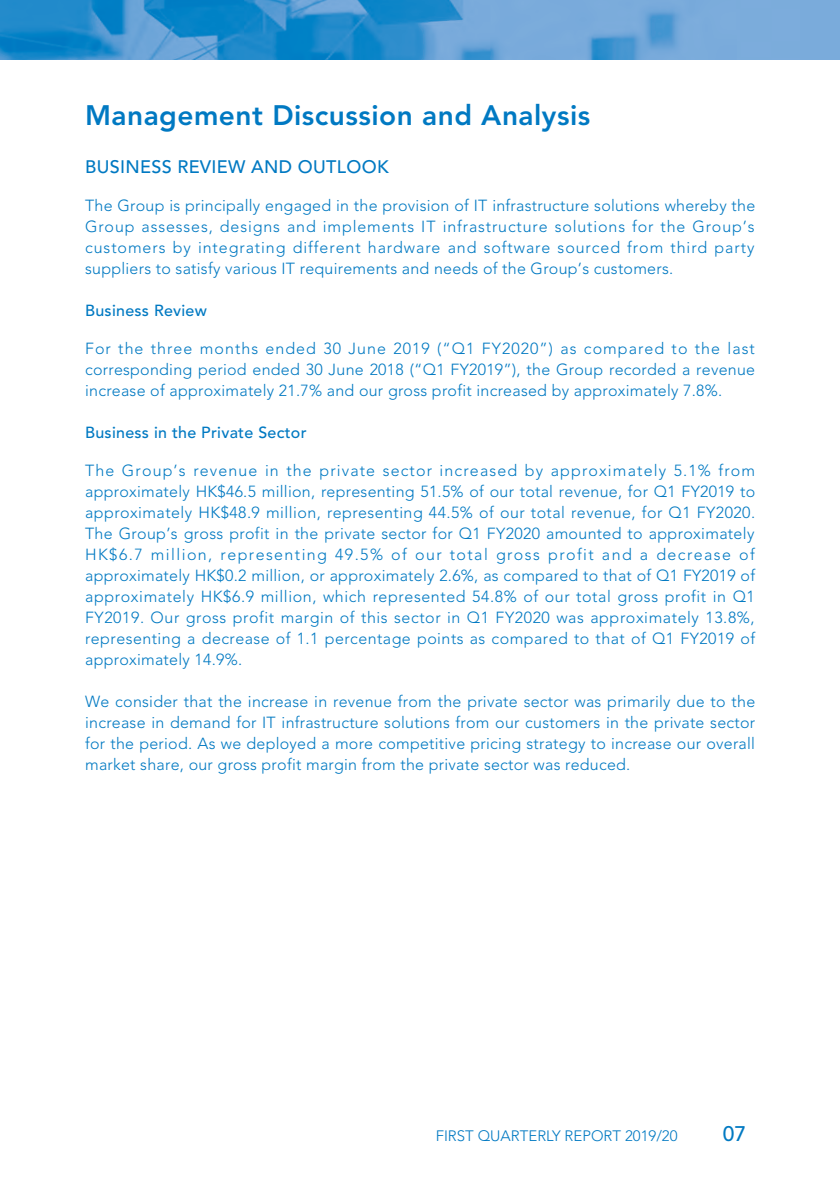
<style>
.page{position:relative;width:840px;height:1191px;background:#fff}
.page>*{position:absolute;margin:0;border:0;box-sizing:border-box;transform-origin:0 0}
.t1{font:800 28px "Avenir LT Std";letter-spacing:.02em;color:#0079c2}
.t2{font:500 21px "Avenir LT Std";color:#0079c2}
.t3{font:500 18px "Avenir LT Std";letter-spacing:.015em;color:#0079c2}
.t4{font:300 16px/21px "Avenir LT Std";letter-spacing:.015em;color:#0079c2;text-align:justify}
.t5{font:500 16px "Avenir LT Std";letter-spacing:.015em;color:#0079c2}
.t6{font:300 15px "Avenir LT Std";color:#0079c2}
</style>
<div class="page">
<div style="left:1px;top:0;width:838px;height:60px;background:#7aabdb"></div>
<img style="left:1px;top:0;width:678px;height:60px">
<h1 class="t1" style="left:85px;top:99px;width:506px">Management Discussion and Analysis</h1>
<p class="t3" style="left:85px;top:156px;width:305px">BUSINESS REVIEW AND OUTLOOK</p>
<p class="t4" style="left:85px;top:195px;width:671px">The Group is principally engaged in the provision of IT infrastructure solutions whereby the Group assesses, designs and implements IT infrastructure solutions for the Group’s customers by integrating different hardware and software sourced from third party suppliers to satisfy various IT requirements and needs of the Group’s customers.</p>
<p class="t5" style="left:85px;top:301px;width:123px">Business Review</p>
<p class="t4" style="left:85px;top:338px;width:671px">For the three months ended 30 June 2019 (“Q1 FY2020”) as compared to the last corresponding period ended 30 June 2018 (“Q1 FY2019”), the Group recorded a revenue increase of approximately 21.7% and our gross profit increased by approximately 7.8%.</p>
<p class="t5" style="left:85px;top:423px;width:223px">Business in the Private Sector</p>
<p class="t4" style="left:85px;top:460px;width:671px">The Group’s revenue in the private sector increased by approximately 5.1% from approximately HK$46.5 million, representing 51.5% of our total revenue, for Q1 FY2019 to approximately HK$48.9 million, representing 44.5% of our total revenue, for Q1 FY2020.<br>The Group’s gross profit in the private sector for Q1 FY2020 amounted to approximately HK$6.7 million, representing 49.5% of our total gross profit and a decrease of approximately HK$0.2 million, or approximately 2.6%, as compared to that of Q1 FY2019 of approximately HK$6.9 million, which represented 54.8% of our total gross profit in Q1<br>FY2019. Our gross profit margin of this sector in Q1 FY2020 was approximately 13.8%, representing a decrease of 1.1 percentage points as compared to that of Q1 FY2019 of approximately 14.9%.</p>
<p class="t4" style="left:85px;top:691px;width:671px">We consider that the increase in revenue from the private sector was primarily due to the increase in demand for IT infrastructure solutions from our customers in the private sector for the period. As we deployed a more competitive pricing strategy to increase our overall market share, our gross profit margin from the private sector was reduced.</p>
<p class="t6" style="left:435px;top:1126px;width:243px">First QUARTERLY REPORT 2019/20</p>
<h2 class="t2" style="left:722px;top:1121px;width:25px">07</h2>
</div>
